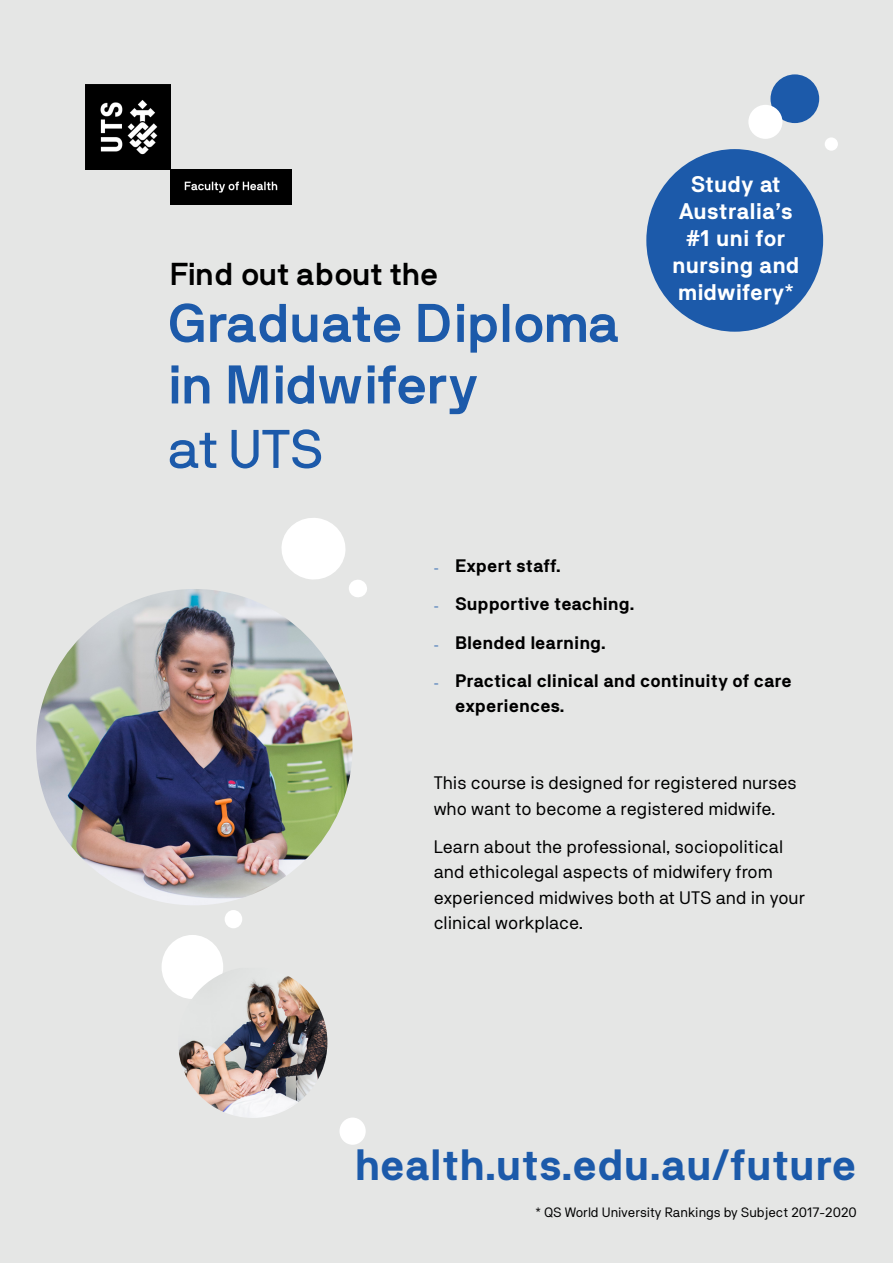
<style>
.page{position:relative;width:893px;height:1263px;background:#e5e6e5}
.page>*{position:absolute;margin:0;border:0;box-sizing:border-box;transform-origin:0 0}
.t1{font:700 54px/61.5px "NB International Pro";color:#1c5aaa}
.t2{font:54px "NB International Pro";color:#1c5aaa}
.t3{font:700 43.5px "NB Akademie Std";color:#1c5aaa}
.t4{font:700 31.5px "NB International Pro";color:#000}
.t5{font:700 22.5px/27px "NB Akademie Std";color:#fff;text-align:center}
.t6{font:18px/25.5px "NB Akademie Std";color:#000}
.t7{font:700 18px/25.5px "NB Akademie Std";color:#000}
.t8{font:13.5px "NB Akademie Std";color:#000}
.s1{font-weight:400;font-size:12px;color:#1c5aaa}
</style>
<div class="page">
<div style="left:825px;top:137px;width:13px;height:14px;background:#fff;border-radius:50%"></div>
<div style="left:770px;top:74px;width:49px;height:49px;background:#1c5aaa;border-radius:50%"></div>
<div style="left:748px;top:105px;width:34px;height:34px;background:#fff;border-radius:50%"></div>
<div style="left:646px;top:149px;width:177px;height:183px;background:#1c5aaa;border-radius:50%"></div>
<img style="left:36px;top:589px;width:316px;height:316px;border-radius:158px">
<svg style="left:281px;top:518px;width:86px;height:79px"></svg>
<div style="left:162px;top:935px;width:61px;height:64px;background:#fff;border-radius:50%"></div>
<div style="left:225px;top:910px;width:17px;height:18px;background:#fff;border-radius:50%"></div>
<div style="left:339px;top:1117px;width:27px;height:28px;background:#fff;border-radius:50%"></div>
<img style="left:178px;top:974px;width:149px;height:144px">
<img style="left:85px;top:85px;width:85px;height:85px">
<img style="left:170px;top:170px;width:121px;height:35px">
<h3 class="t4" style="left:170px;top:255px;width:270px">Find out about the</h3>
<h1 class="t1" style="left:168px;top:292px;width:454px">Graduate Diploma in Midwifery</h1>
<h1 class="t2" style="left:168px;top:419px;width:157px">at UTS</h1>
<p class="t5" style="left:672px;top:170px;width:129px">Study at<br>Australia’s #1 uni for nursing and midwifery*</p>
<p class="t7" style="left:434px;top:553px;width:128px"><span class="s1">-</span> Expert staff.</p>
<p class="t7" style="left:434px;top:591px;width:202px"><span class="s1">-</span> Supportive teaching.</p>
<p class="t7" style="left:434px;top:630px;width:174px"><span class="s1">-</span> Blended learning.</p>
<p class="t7" style="left:455px;top:668px;width:338px;text-indent:-21px"><span class="s1">-</span> Practical clinical and continuity of care experiences.</p>
<p class="t6" style="left:434px;top:770px;width:364px">This course is designed for registered nurses who want to become a registered midwife.</p>
<p class="t6" style="left:434px;top:833px;width:373px">Learn about the professional, sociopolitical and ethicolegal aspects of midwifery from experienced midwives both at UTS and in your clinical workplace.</p>
<h2 class="t3" style="left:354px;top:1140px;width:504px">health.uts.edu.au/future</h2>
<p class="t8" style="left:535px;top:1205px;width:323px">* QS World University Rankings by Subject 2017-2020</p>
</div>
